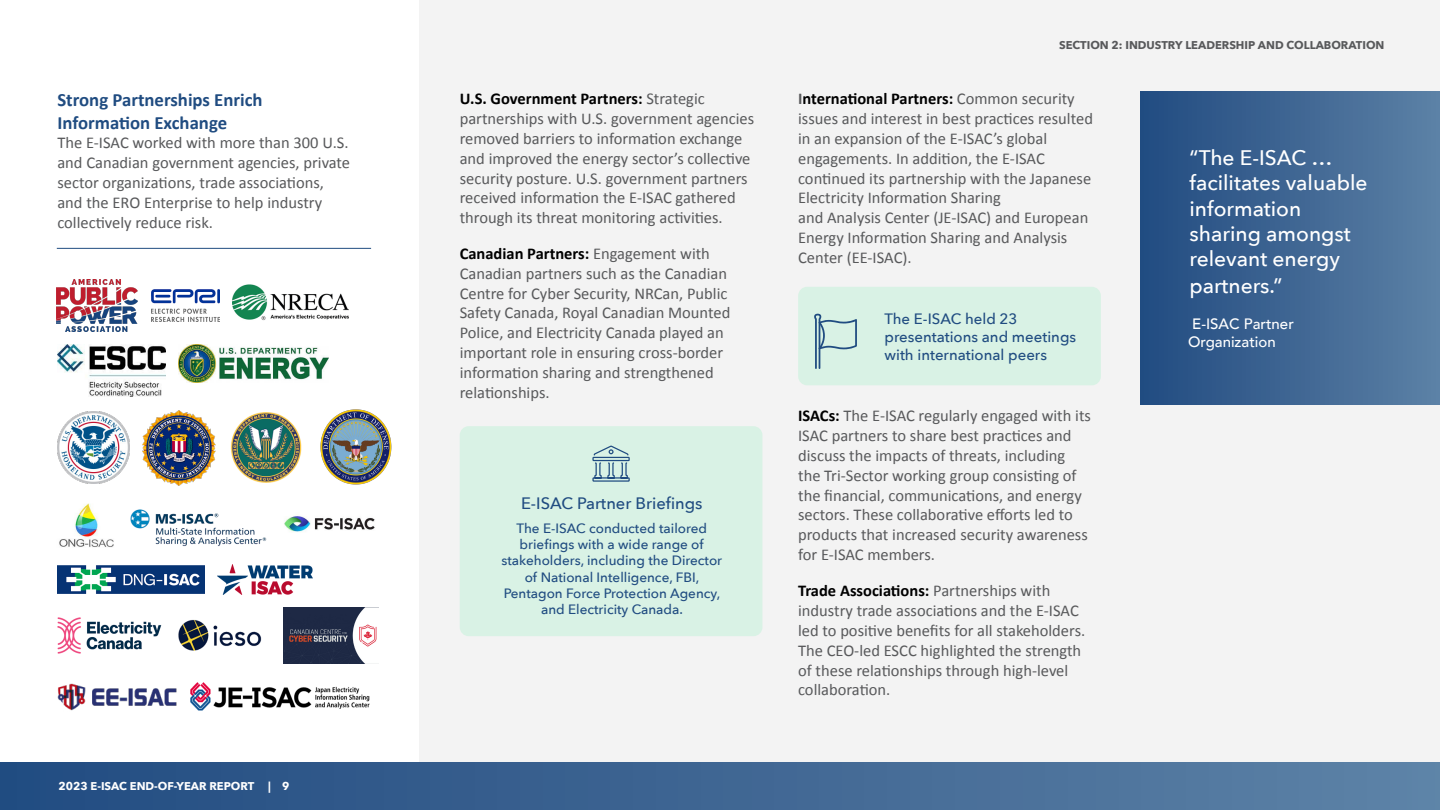
<style>
.page{position:relative;width:1440px;height:810px;background:#fff}
.page>*{position:absolute;margin:0;border:0;box-sizing:border-box;transform-origin:0 0}
.t1{font:500 21px/25.2px "Avenir Next";color:#fff}
.t2{font:700 18.75px/22.5px "Calibri";color:#204c81}
.t3{font:16.5px/19.8px "Calibri";color:#58595b}
.t4{font:500 16.5px "Avenir Next";color:#204c81}
.t5{font:500 15px/18px "Avenir Next";color:#204c81}
.t6{font:500 15px/18px "Avenir";color:#fff}
.t7{font:500 13.5px/16.2px "Avenir Next";color:#204c81;text-align:center}
.t8{font:700 11.25px "Avenir Next";color:#58595b}
.t9{font:700 11.25px "Avenir Next";color:#fff}
.s1{font-weight:700;color:#000}
.s2{font-weight:700}
</style>
<div class="page">
<div style="left:420px;top:0;width:1020px;height:763px;background:#f3f3f3"></div>
<div style="left:0;top:763px;width:1440px;height:47px;background:linear-gradient(to right,#214b80,#5d82a6)"></div>
<div style="left:1140px;top:92px;width:300px;height:313px;background:linear-gradient(to right,#214b81,#5c81a5)"></div>
<div style="left:460px;top:426px;width:302px;height:210px;background:#d9f2e5;border-radius:9px"></div>
<svg style="left:592px;top:445px;width:38px;height:37px"></svg>
<div style="left:798px;top:287px;width:303px;height:98px;background:#d9f2e5;border-radius:9px"></div>
<svg style="left:814px;top:314px;width:43px;height:55px"></svg>
<hr style="left:57px;top:248px;width:314px;height:1px;background:#204c81">
<img style="left:179px;top:345px;width:149px;height:37px">
<img style="left:57px;top:345px;width:108px;height:51px">
<img style="left:57px;top:683px;width:120px;height:28px">
<img style="left:190px;top:682px;width:180px;height:29px">
<img style="left:57px;top:618px;width:105px;height:36px">
<img style="left:178px;top:619px;width:84px;height:32px">
<img style="left:283px;top:608px;width:96px;height:56px">
<img style="left:284px;top:516px;width:91px;height:16px">
<img style="left:59px;top:503px;width:55px;height:44px">
<img style="left:130px;top:509px;width:137px;height:38px">
<img style="left:151px;top:289px;width:68px;height:32px">
<img style="left:57px;top:279px;width:81px;height:52px">
<img style="left:233px;top:284px;width:116px;height:37px">
<img style="left:57px;top:412px;width:72px;height:72px">
<img style="left:143px;top:410px;width:73px;height:76px">
<img style="left:230px;top:413px;width:72px;height:70px">
<img style="left:320px;top:410px;width:72px;height:75px">
<img style="left:57px;top:565px;width:147px;height:29px">
<img style="left:218px;top:565px;width:94px;height:29px">
<p class="t2" style="left:57px;top:88px;width:207px">Strong Partnerships Enrich<br>Information Exchange</p>
<p class="t3" style="left:57px;top:132px;width:294px">The E-ISAC worked with more than 300 U.S. and Canadian government agencies, private sector organizations, trade associations, and the ERO Enterprise to help industry collectively reduce risk.</p>
<p class="t9" style="left:59px;top:776px;width:232px">2023 E-ISAC END-OF-YEAR REPORT | 9</p>
<p class="t8" style="left:1059px;top:35px;width:327px">SECTION 2: INDUSTRY LEADERSHIP AND COLLABORATION</p>
<p class="t3" style="left:460px;top:88px;width:296px"><span class="s1">U.S. Government Partners:</span> Strategic partnerships with U.S. government agencies removed barriers to information exchange and improved the energy sector’s collective security posture. U.S. government partners received information the E-ISAC gathered through its threat monitoring activities.</p>
<p class="t3" style="left:798px;top:88px;width:296px"><span class="s2">I</span><span class="s1">nternational Partners:</span> Common security issues and interest in best practices resulted in an expansion of the E-ISAC’s global engagements. In addition, the E-ISAC continued its partnership with the Japanese Electricity Information Sharing<br>and Analysis Center (JE-ISAC) and European Energy Information Sharing and Analysis Center (EE-ISAC).</p>
<p class="t3" style="left:460px;top:243px;width:272px"><span class="s1">Canadian Partners:</span> Engagement with Canadian partners such as the Canadian Centre for Cyber Security, NRCan, Public Safety Canada, Royal Canadian Mounted Police, and Electricity Canada played an important role in ensuring cross-border information sharing and strengthened relationships.</p>
<p class="t5" style="left:885px;top:310px;width:193px">The E-ISAC held 23 presentations and meetings with international peers</p>
<p class="t4" style="left:521px;top:490px;width:183px">E-ISAC Partner Briefings</p>
<p class="t7" style="left:502px;top:520px;width:222px">The E-ISAC conducted tailored briefings with a wide range of stakeholders, including the Director of National Intelligence, FBI,<br>Pentagon Force Protection Agency, and Electricity Canada.</p>
<p class="t3" style="left:798px;top:406px;width:294px"><span class="s1">ISACs:</span> The E-ISAC regularly engaged with its ISAC partners to share best practices and discuss the impacts of threats, including the Tri-Sector working group consisting of the financial, communications, and energy sectors. These collaborative efforts led to products that increased security awareness for E-ISAC members.</p>
<p class="t3" style="left:798px;top:580px;width:289px"><span class="s1">Trade Associations:</span> Partnerships with industry trade associations and the E-ISAC led to positive benefits for all stakeholders.<br>The CEO-led ESCC highlighted the strength of these relationships through high-level collaboration.</p>
<p class="t1" style="left:1190px;top:145px;width:180px">“The E-ISAC … facilitates valuable information sharing amongst relevant energy</p>
<p class="t1" style="left:1190px;top:272px;width:95px">partners.”</p>
<p class="t6" style="left:1188px;top:314px;width:107px">E-ISAC Partner<br>Organization</p>
</div>
